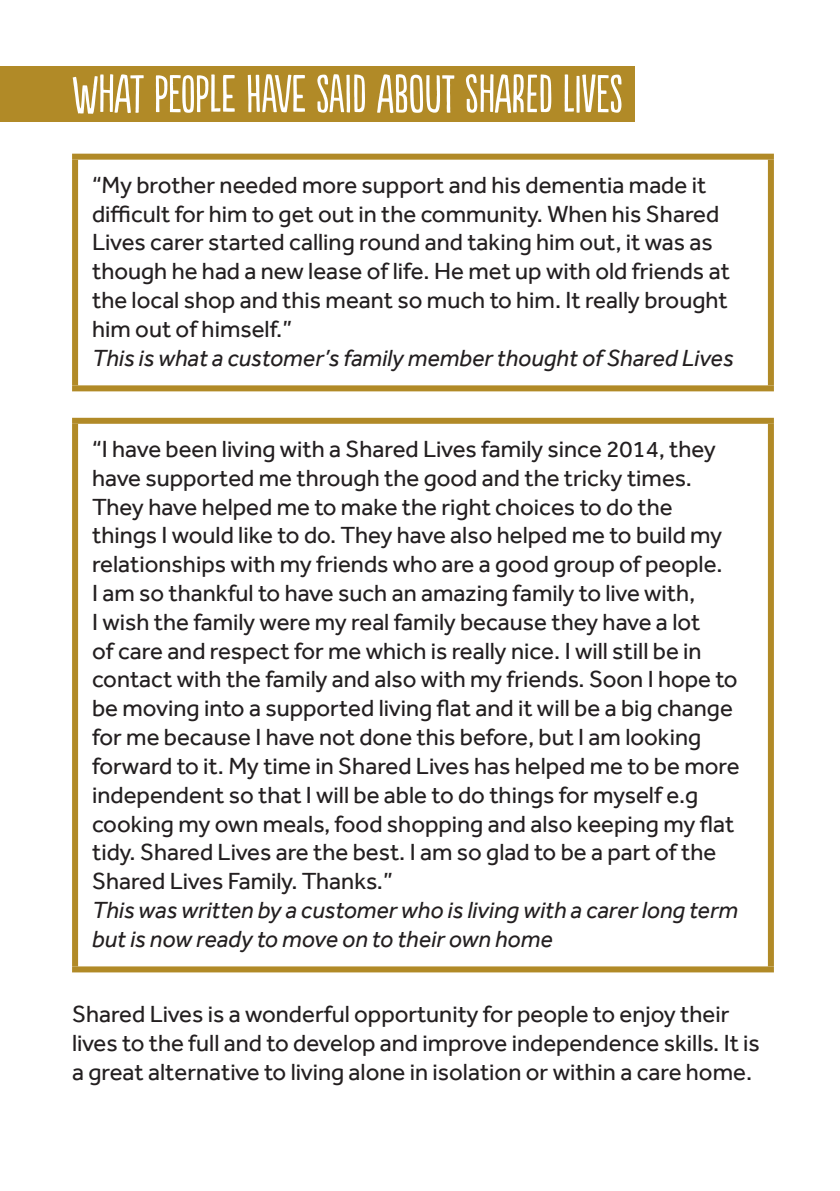
<style>
.page{position:relative;width:840px;height:1191px;background:#fff}
.page>*{position:absolute;margin:0;border:0;box-sizing:border-box;transform-origin:0 0}
.t1{font:50px "Populaire";color:#fff}
.t2{font:24px/28.8px "Effra";color:#231f20}
.t3{font:italic 24px/28.8px "Effra";color:#231f20}
</style>
<div class="page">
<div style="left:0;top:66px;width:633px;height:56px;background:#b18a27"></div>
<div style="left:72px;top:160px;width:6px;height:225px;background:#b18a27"></div>
<div style="left:72px;top:154px;width:701px;height:6px;background:#b18a27"></div>
<div style="left:767px;top:160px;width:6px;height:225px;background:#b18a27"></div>
<div style="left:72px;top:385px;width:701px;height:6px;background:#b18a27"></div>
<div style="left:72px;top:424px;width:6px;height:542px;background:#b18a27"></div>
<div style="left:72px;top:418px;width:701px;height:6px;background:#b18a27"></div>
<div style="left:767px;top:424px;width:6px;height:542px;background:#b18a27"></div>
<div style="left:72px;top:966px;width:701px;height:6px;background:#b18a27"></div>
<p class="t1" style="left:72px;top:68px;width:552px">WHAT PEOPLE HAVE SAID ABOUT SHARED LIVES</p>
<p class="t2" style="left:92px;top:170px;width:639px">“My brother needed more support and his dementia made it difficult for him to get out in the community. When his Shared Lives carer started calling round and taking him out, it was as though he had a new lease of life. He met up with old friends at the local shop and this meant so much to him. It really brought him out of himself.”</p>
<p class="t3" style="left:92px;top:343px;width:642px">This is what a customer’s family member thought of Shared Lives</p>
<p class="t2" style="left:92px;top:434px;width:648px">“I have been living with a Shared Lives family since 2014, they have supported me through the good and the tricky times.<br>They have helped me to make the right choices to do the things I would like to do. They have also helped me to build my relationships with my friends who are a good group of people.<br>I am so thankful to have such an amazing family to live with,<br>I wish the family were my real family because they have a lot<br>of care and respect for me which is really nice. I will still be in contact with the family and also with my friends. Soon I hope to be moving into a supported living flat and it will be a big change for me because I have not done this before, but I am looking forward to it. My time in Shared Lives has helped me to be more independent so that I will be able to do things for myself e.g cooking my own meals, food shopping and also keeping my flat tidy. Shared Lives are the best. I am so glad to be a part of the Shared Lives Family. Thanks.”</p>
<p class="t3" style="left:92px;top:895px;width:647px">This was written by a customer who is living with a carer long term but is now ready to move on to their own home</p>
<p class="t2" style="left:72px;top:999px;width:689px">Shared Lives is a wonderful opportunity for people to enjoy their lives to the full and to develop and improve independence skills. It is a great alternative to living alone in isolation or within a care home.</p>
</div>
